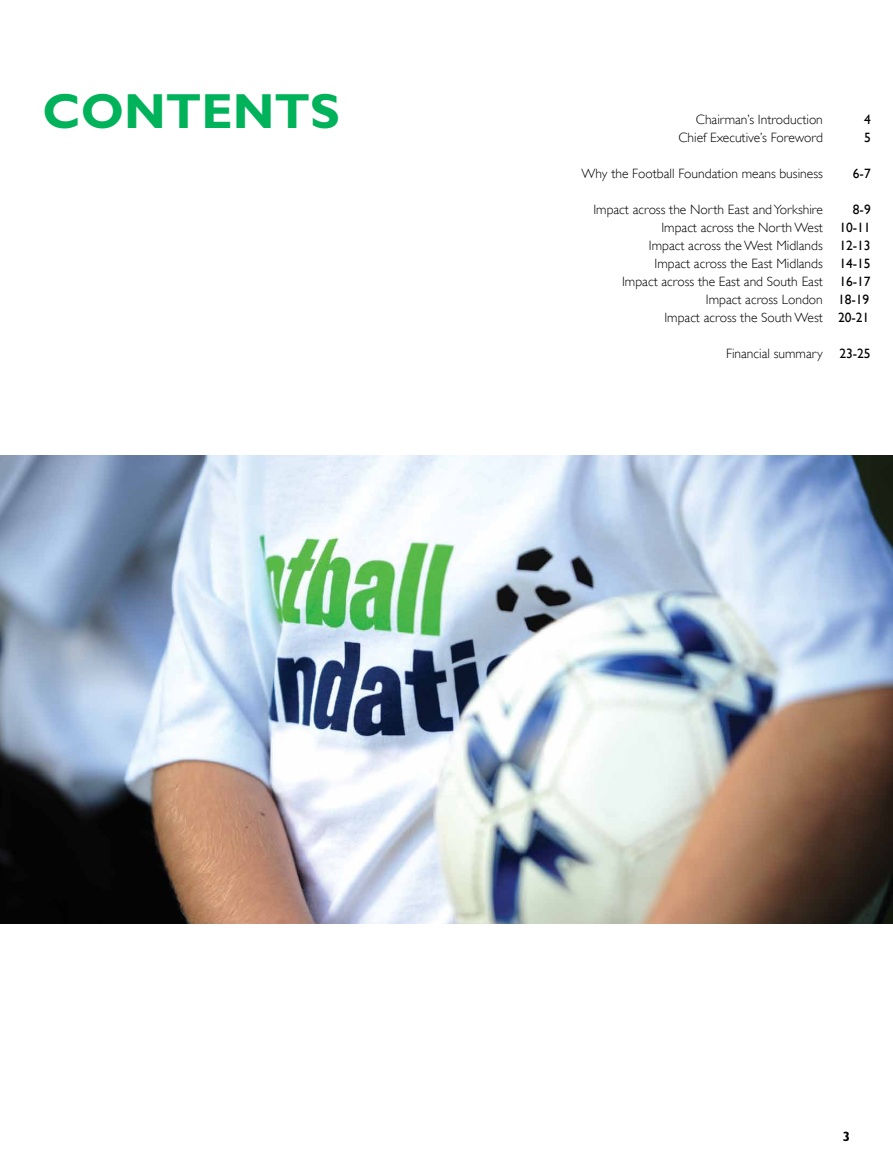
<style>
.page{position:relative;width:893px;height:1170px;background:#fff}
.page>*{position:absolute;margin:0;border:0;box-sizing:border-box;transform-origin:0 0}
.t1{font:700 49.5px "Gill Alt One";color:#00b25a}
.t2{font:300 13.5px/18px "Gill Sans";color:#000;text-align:right}
.t3{font:13.5px "Gill Sans";color:#000}
.t4{font:700 13.5px "Gill Alt One";color:#000}
.s1{font-weight:400}
</style>
<div class="page">
<img style="left:0;top:455px;width:893px;height:468px">
<h1 class="t1" style="left:43px;top:82px;width:299px">CONTENTS</h1>
<p class="t2" style="left:696px;top:110px;width:129px">Chairman’s Introduction</p>
<p class="t3" style="left:864px;top:111px;width:8px">4</p>
<p class="t2" style="left:678px;top:128px;width:146px">Chief Executive’s Foreword</p>
<p class="t3" style="left:864px;top:129px;width:8px">5</p>
<p class="t2" style="left:582px;top:164px;width:243px">Why the Football Foundation means business</p>
<p class="t3" style="left:853px;top:165px;width:19px">6-7</p>
<p class="t2" style="left:593px;top:200px;width:231px">Impact across the North East and Yorkshire</p>
<p class="t2" style="left:622px;top:200px;width:250px"><span class="s1">8-9<br></span>Impact across the North West <span class="s1">10-11<br></span>Impact across the West Midlands <span class="s1">12-13<br></span>Impact across the East Midlands <span class="s1">14-15<br></span>Impact across the East and South East <span class="s1">16-17<br></span>Impact across London <span class="s1">18-19<br></span>Impact across the South West <span class="s1">20-21</span></p>
<p class="t2" style="left:726px;top:344px;width:146px">Financial summary <span class="s1">23-25</span></p>
<p class="t4" style="left:843px;top:1128px;width:9px">3</p>
</div>
